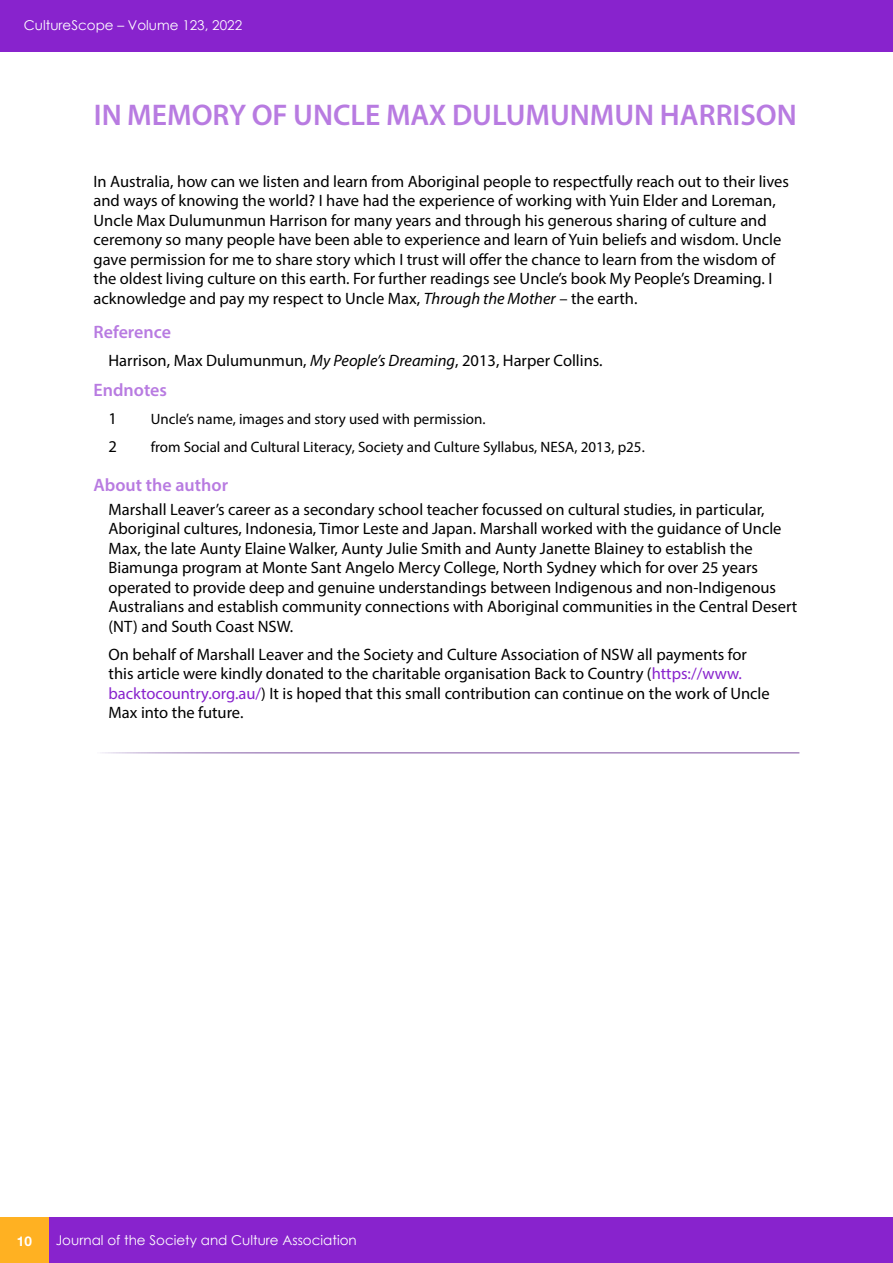
<style>
.page{position:relative;width:893px;height:1263px;background:#fff}
.page>*{position:absolute;margin:0;border:0;box-sizing:border-box;transform-origin:0 0}
.t1{font:600 30px "Myriad Pro";color:#b87be1}
.t2{font:600 18px "Myriad Pro";color:#b87be1}
.t3{font:16.5px/19.5px "Myriad Pro";color:#000}
.t4{font:15px "Myriad Pro";color:#000}
.t5{font:13.5px "Century Gothic";color:#fff}
.t6{font:700 13.5px "Helvetica Neue LT";color:#fff}
.s1{font-style:italic}
.s2{color:#8823cd}
</style>
<div class="page">
<div style="left:0;top:1217px;width:893px;height:46px;background:#8823cd"></div>
<div style="left:0;top:0;width:893px;height:51px;background:#8823cd"></div>
<div style="left:0;top:1217px;width:48px;height:46px;background:#ffb122"></div>
<p class="t5" style="left:24px;top:16px;width:220px">CultureScope – Volume 123, 2022</p>
<h1 class="t1" style="left:94px;top:95px;width:704px">IN MEMORY OF UNCLE MAX DULUMUNMUN HARRISON</h1>
<p class="t3" style="left:94px;top:171px;width:697px">In Australia, how can we listen and learn from Aboriginal people to respectfully reach out to their lives and ways of knowing the world? I have had the experience of working with Yuin Elder and Loreman, Uncle Max Dulumunmun Harrison for many years and through his generous sharing of culture and ceremony so many people have been able to experience and learn of Yuin beliefs and wisdom. Uncle gave permission for me to share story which I trust will offer the chance to learn from the wisdom of the oldest living culture on this earth. For further readings see Uncle’s book My People’s Dreaming. I acknowledge and pay my respect to Uncle Max, <span class="s1">Through the Mother</span> – the earth.</p>
<p class="t2" style="left:94px;top:321px;width:79px">Reference</p>
<p class="t3" style="left:109px;top:351px;width:496px">Harrison, Max Dulumunmun, <span class="s1">My People’s Dreaming</span>, 2013, Harper Collins.</p>
<p class="t2" style="left:94px;top:379px;width:75px">Endnotes</p>
<p class="t3" style="left:109px;top:409px;width:10px">1</p>
<p class="t4" style="left:151px;top:410px;width:336px">Uncle’s name, images and story used with permission.</p>
<p class="t3" style="left:109px;top:437px;width:10px">2</p>
<p class="t4" style="left:151px;top:438px;width:496px">from Social and Cultural Literacy, Society and Culture Syllabus, NESA, 2013, p25.</p>
<p class="t2" style="left:94px;top:473px;width:136px">About the author</p>
<p class="t3" style="left:109px;top:499px;width:690px">Marshall Leaver’s career as a secondary school teacher focussed on cultural studies, in particular, Aboriginal cultures, Indonesia, Timor Leste and Japan. Marshall worked with the guidance of Uncle Max, the late Aunty Elaine Walker, Aunty Julie Smith and Aunty Janette Blainey to establish the Biamunga program at Monte Sant Angelo Mercy College, North Sydney which for over 25 years operated to provide deep and genuine understandings between Indigenous and non-Indigenous Australians and establish community connections with Aboriginal communities in the Central Desert (NT) and South Coast NSW.</p>
<p class="t3" style="left:109px;top:644px;width:663px">On behalf of Marshall Leaver and the Society and Culture Association of NSW all payments for this article were kindly donated to the charitable organisation Back to Country (<span class="s2">https://www. backtocountry.org.au/</span>) It is hoped that this small contribution can continue on the work of Uncle Max into the future.</p>
<p class="t6" style="left:17px;top:1233px;width:17px">10</p>
<p class="t5" style="left:56px;top:1231px;width:302px">Journal of the Society and Culture Association</p>
</div>
